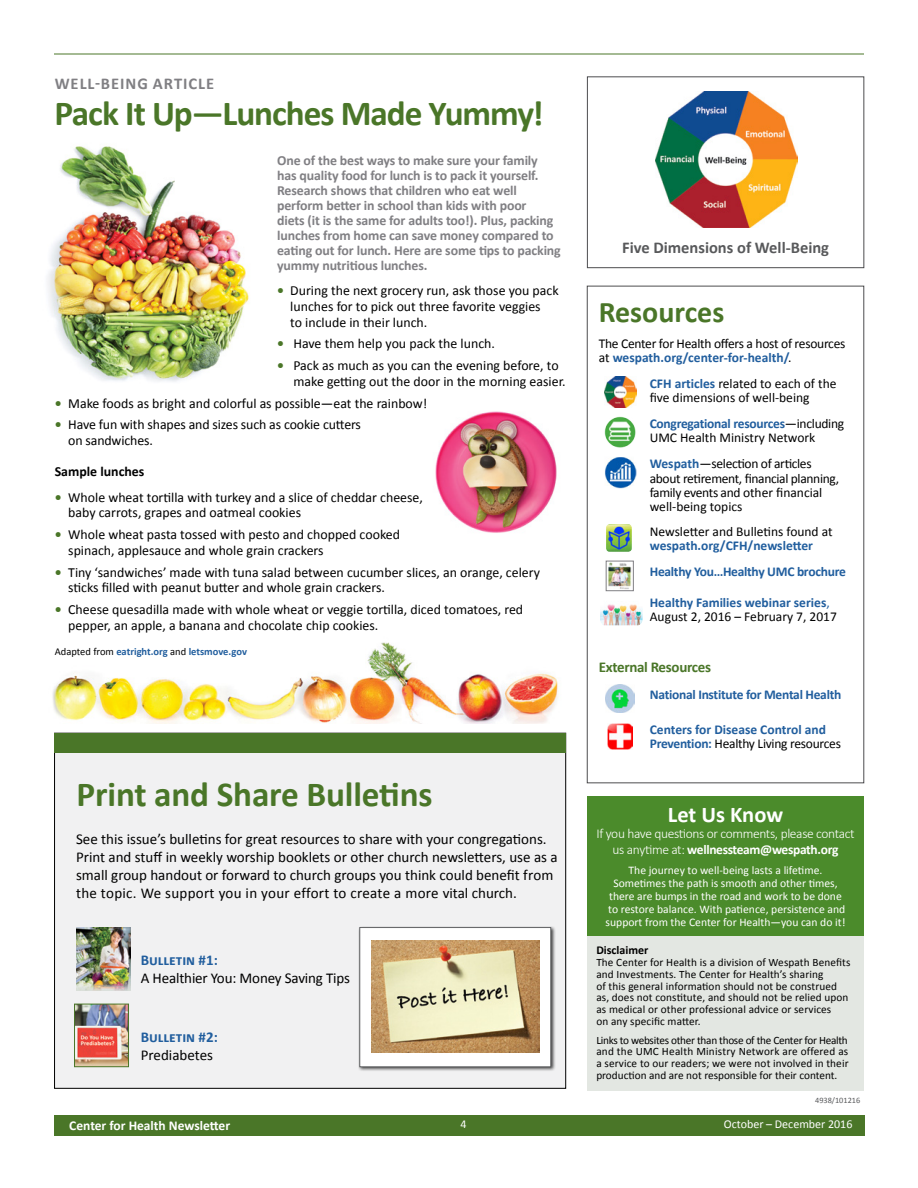
<style>
.page{position:relative;width:918px;height:1188px;background:#fff}
.page>*{position:absolute;margin:0;border:0;box-sizing:border-box;transform-origin:0 0}
.t1{font:700 35.25px "Calibri";letter-spacing:-.03em;color:#4a7628}
.t2{font:700 35.25px "Calibri";letter-spacing:-.005em;color:#4a7628}
.t3{font:700 30px "Calibri";color:#4a7628}
.t4{font:700 22.5px "Calibri";color:#fff}
.t5{font:700 16.5px "Calibri";color:#58595b}
.t6{font:700 16.5px "Calibri";letter-spacing:.06em;color:#807f83}
.t7{font:15px/18px "Calibri";color:#000}
.t8{font:700 15px "Calibri";color:#215e9e}
.t9{font:700 15px "Calibri";letter-spacing:-.02em;color:#4a7628}
.t10{font:13.8px/15.8px "Calibri";color:#000}
.t11{font:700 13.8px/15px "Calibri";letter-spacing:-.01em;color:#807f83}
.t12{font:700 13.8px "Calibri";color:#000}
.t13{font:13.5px/14.2px "Calibri";letter-spacing:-.01em;color:#000}
.t14{font:700 13.5px/14.2px "Calibri";letter-spacing:-.015em;color:#215e9e}
.t15{font:300 13.5px/16px "Calibri";letter-spacing:-.025em;color:#fff;text-align:center}
.t16{font:700 13.5px "Calibri";color:#fff}
.t17{font:12px "Calibri";color:#fff}
.t18{font:700 12px "Calibri";color:#000}
.t19{font:11.7px/12.9px "Calibri";color:#fff;text-align:center}
.t20{font:11.25px/11.9px "Calibri";letter-spacing:.01em;color:#000}
.t21{font:700 10.5px "Calibri";letter-spacing:-.005em;color:#215e9e}
.t22{font:8.25px "Calibri";color:#58595b}
.s1{font-weight:700;color:#4a7628}
.s2{font-weight:400;color:#000}
.s3{font-weight:700;color:#215e9e}
.s4{font-weight:400}
.s5{font-weight:700}
</style>
<div class="page">
<div style="left:54px;top:1116px;width:810px;height:20px;background:#4a7628"></div>
<hr style="left:54px;top:54px;width:810px;height:1px;background:#4a7628">
<img style="left:52px;top:642px;width:506px;height:82px">
<div style="left:55px;top:733px;width:511px;height:355px;background:#f1f1f2"></div>
<div style="left:587px;top:796px;width:277px;height:140px;background:#4b8b2b"></div>
<div style="left:587px;top:936px;width:277px;height:155px;background:#e3e7e2"></div>
<img style="left:655px;top:92px;width:143px;height:136px">
<div style="left:587px;top:77px;width:277px;height:191px;border:1px solid #4d4d4f"></div>
<img style="left:48px;top:146px;width:201px;height:236px">
<div style="left:587px;top:286px;width:277px;height:497px;border:1px solid #4d4d4f"></div>
<div style="left:358px;top:926px;width:198px;height:146px;background:#000;opacity:.75"></div>
<div style="left:360px;top:928px;width:191px;height:139px;background:#fff"></div>
<img style="left:372px;top:941px;width:167px;height:111px">
<div style="left:360px;top:927px;width:191px;height:140px;border:1px solid #636466"></div>
<div style="left:54px;top:733px;width:512px;height:20px;background:#4a7628"></div>
<img style="left:604px;top:377px;width:32px;height:30px">
<img style="left:606px;top:524px;width:26px;height:28px">
<img style="left:605px;top:684px;width:29px;height:29px">
<img style="left:605px;top:457px;width:31px;height:32px">
<img style="left:604px;top:416px;width:32px;height:32px">
<img style="left:608px;top:563px;width:23px;height:26px">
<div style="left:606px;top:561px;width:27px;height:30px;border:1px solid #807f83"></div>
<img style="left:607px;top:724px;width:26px;height:25px">
<img style="left:76px;top:927px;width:54px;height:63px">
<img style="left:76px;top:1006px;width:51px;height:59px">
<div style="left:74px;top:1004px;width:55px;height:63px;border:1px solid #4a7628"></div>
<img style="left:600px;top:604px;width:43px;height:21px">
<img style="left:435px;top:411px;width:122px;height:122px">
<p class="t6" style="left:55px;top:73px;width:161px">WELL-BEING ARTICLE</p>
<h1 class="t1" style="left:54px;top:91px;width:491px">Pack It Up—Lunches Made Yummy!</h1>
<p class="t11" style="left:277px;top:152px;width:285px">One of the best ways to make sure your family<br>has quality food for lunch is to pack it yourself.<br>Research shows that children who eat well perform better in school than kids with poor<br>diets (it is the same for adults too!). Plus, packing lunches from home can save money compared to eating out for lunch. Here are some tips to packing yummy nutritious lunches.</p>
<p class="t10" style="left:290px;top:282px;width:270px;text-indent:-13px"><span class="s1">•</span> During the next grocery run, ask those you pack lunches for to pick out three favorite veggies<br>to include in their lunch.</p>
<p class="t10" style="left:277px;top:335px;width:219px"><span class="s1">•</span> Have them help you pack the lunch.</p>
<p class="t10" style="left:293px;top:357px;width:274px;text-indent:-16px"><span class="s1">•</span> Pack as much as you can the evening before, to make getting out the door in the morning easier.</p>
<p class="t10" style="left:55px;top:395px;width:374px"><span class="s1">•</span> Make foods as bright and colorful as possible—eat the rainbow!</p>
<p class="t10" style="left:68px;top:416px;width:294px;text-indent:-14px"><span class="s1">•</span> Have fun with shapes and sizes such as cookie cutters on sandwiches.</p>
<p class="t12" style="left:55px;top:463px;width:91px">Sample lunches</p>
<p class="t10" style="left:68px;top:489px;width:356px;text-indent:-14px"><span class="s1">•</span> Whole wheat tortilla with turkey and a slice of cheddar cheese, baby carrots, grapes and oatmeal cookies</p>
<p class="t10" style="left:68px;top:526px;width:333px;text-indent:-14px"><span class="s1">•</span> Whole wheat pasta tossed with pesto and chopped cooked spinach, applesauce and whole grain crackers</p>
<p class="t10" style="left:68px;top:564px;width:473px;text-indent:-14px"><span class="s1">•</span> Tiny ‘sandwiches’ made with tuna salad between cucumber slices, an orange, celery sticks filled with peanut butter and whole grain crackers.</p>
<p class="t10" style="left:68px;top:601px;width:457px;text-indent:-14px"><span class="s1">•</span> Cheese quesadilla made with whole wheat or veggie tortilla, diced tomatoes, red pepper, an apple, a banana and chocolate chip cookies.</p>
<p class="t21" style="left:55px;top:645px;width:194px"><span class="s2">Adapted from</span> eatright.org <span class="s2">and</span> letsmove.gov</p>
<h1 class="t2" style="left:77px;top:772px;width:357px">Print and Share Bulletins</h1>
<p class="t7" style="left:76px;top:829px;width:483px">See this issue’s bulletins for great resources to share with your congregations.<br>Print and stuff in weekly worship booklets or other church newsletters, use as a small group handout or forward to church groups you think could benefit from the topic. We support you in your effort to create a more vital church.</p>
<p class="t8" style="left:141px;top:951px;width:78px">Bulletin #1:</p>
<p class="t7" style="left:141px;top:968px;width:211px">A Healthier You: Money Saving Tips</p>
<p class="t8" style="left:141px;top:1027px;width:78px">Bulletin #2:</p>
<p class="t7" style="left:141px;top:1045px;width:74px">Prediabetes</p>
<p class="t5" style="left:622px;top:238px;width:208px">Five Dimensions of Well-Being</p>
<h2 class="t3" style="left:599px;top:294px;width:127px">Resources</h2>
<p class="t13" style="left:599px;top:337px;width:248px;line-height:13.5px">The Center for Health offers a host of resources at <span class="s3">wespath.org/center-for-health/</span>.</p>
<p class="t13" style="left:650px;top:375px;width:188px"><span class="s3">CFH articles</span> related to each of the five dimensions of well-being</p>
<p class="t13" style="left:650px;top:416px;width:196px"><span class="s3">Congregational resources</span>—including<br>UMC Health Ministry Network</p>
<p class="t13" style="left:650px;top:456px;width:191px"><span class="s3">Wespath</span>—selection of articles about retirement, financial planning, family events and other financial well-being topics</p>
<p class="t13" style="left:650px;top:524px;width:184px">Newsletter and Bulletins found at</p>
<p class="t14" style="left:650px;top:532px;width:198px;line-height:26.1px">wespath.org/CFH/newsletter<br>Healthy You…Healthy UMC brochure</p>
<p class="t14" style="left:650px;top:595px;width:189px">Healthy Families webinar series<span class="s4">,<br></span><span class="s2">August 2, 2016 – February 7, 2017</span></p>
<p class="t9" style="left:599px;top:657px;width:114px">External Resources</p>
<p class="t14" style="left:650px;top:687px;width:193px">National Institute for Mental Health</p>
<p class="t14" style="left:650px;top:722px;width:193px">Centers for Disease Control and<br>Prevention: <span class="s2">Healthy Living resources</span></p>
<h3 class="t4" style="left:668px;top:801px;width:117px">Let Us Know</h3>
<p class="t15" style="left:597px;top:826px;width:260px">If you have questions or comments, please contact us anytime at: <span class="s5">wellnessteam@wespath.org</span></p>
<p class="t19" style="left:606px;top:863px;width:241px">The journey to well-being lasts a lifetime.<br>Sometimes the path is smooth and other times, there are bumps in the road and work to be done to restore balance. With patience, persistence and support from the Center for Health—you can do it!</p>
<p class="t18" style="left:596px;top:943px;width:54px">Disclaimer</p>
<p class="t20" style="left:596px;top:956px;width:256px">The Center for Health is a division of Wespath Benefits and Investments. The Center for Health’s sharing<br>of this general information should not be construed as, does not constitute, and should not be relied upon as medical or other professional advice or services<br>on any specific matter.</p>
<p class="t20" style="left:596px;top:1033px;width:254px;text-align:justify">Links to websites other than those of the Center for Health and the UMC Health Ministry Network are offered as a service to our readers; we were not involved in their production and are not responsible for their content.</p>
<p class="t22" style="left:815px;top:1095px;width:47px">4938/101216</p>
<p class="t16" style="left:69px;top:1117px;width:162px">Center for Health Newsletter</p>
<p class="t17" style="left:461px;top:1117px;width:8px">4</p>
<p class="t17" style="left:724px;top:1117px;width:130px">October – December 2016</p>
</div>
